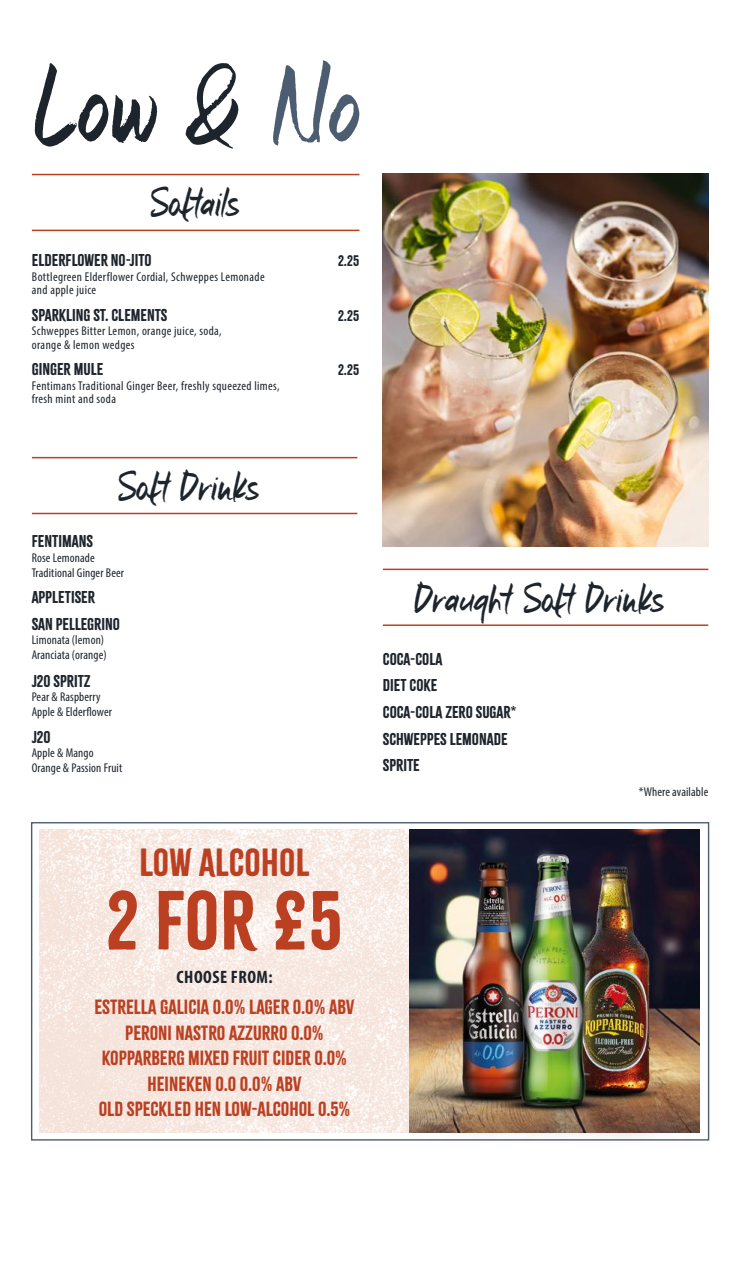
<style>
.page{position:relative;width:736px;height:1263px;background:#fff}
.page>*{position:absolute;margin:0;border:0;box-sizing:border-box;transform-origin:0 0}
.t1{font:115.5px "Marker Mark";color:#1d242c}
.t2{font:73.65px "Citrus Gothic Solid";color:#bb4022}
.t3{font:43.5px "Marker Mark";letter-spacing:-.01em;color:#1d242c}
.t4{font:34.35px "Citrus Gothic Solid";letter-spacing:.01em;color:#bb4022}
.t5{font:18px/25.5px "Citrus Gothic Solid";color:#bb4022;text-align:center}
.t6{font:700 condensed 18px "Myriad Pro";letter-spacing:.03em;color:#1d242c}
.t7{font:15px/26.7px "Citrus Gothic Solid";color:#1d242c}
.t8{font:13.5px "Citrus Gothic Solid";color:#1d242c}
.t9{font:condensed 12.75px/15px "Myriad Pro";letter-spacing:.025em;color:#1d242c}
.s1{color:#4d5d71}
</style>
<div class="page">
<img style="left:383px;top:174px;width:325px;height:373px">
<hr style="left:32px;top:230px;width:327px;height:1px;background:#bb4022">
<hr style="left:32px;top:174px;width:327px;height:1px;background:#bb4022">
<hr style="left:32px;top:513px;width:325px;height:1px;background:#bb4022">
<hr style="left:32px;top:457px;width:325px;height:1px;background:#bb4022">
<hr style="left:383px;top:624px;width:325px;height:2px;background:#bb4022">
<hr style="left:383px;top:569px;width:325px;height:1px;background:#bb4022">
<img style="left:40px;top:829px;width:330px;height:304px">
<svg style="left:370px;top:829px;width:39px;height:304px;fill:#f8eae4"></svg>
<img style="left:672px;top:1086px;width:29px;height:55px">
<img style="left:566px;top:822px;width:106px;height:319px">
<img style="left:401px;top:1090px;width:62px;height:51px">
<img style="left:463px;top:1132px;width:165px;height:9px">
<img style="left:409px;top:829px;width:290px;height:303px">
<h1 class="t1" style="left:32px;top:52px;width:333px">Low &amp; <span class="s1">No</span></h1>
<h3 class="t3" style="left:148px;top:182px;width:94px">Softails</h3>
<p class="t7" style="left:32px;top:247px;width:121px">ELDERFLOWER NO-JITO</p>
<p class="t9" style="left:32px;top:270px;width:234px;line-height:13.5px">Bottlegreen Elderflower Cordial, Schweppes Lemonade and apple juice</p>
<p class="t9" style="left:32px;top:324px;width:191px;line-height:13.5px">Schweppes Bitter Lemon, orange juice, soda, orange &amp; lemon wedges</p>
<p class="t9" style="left:32px;top:378px;width:249px;line-height:13.5px">Fentimans Traditional Ginger Beer, freshly squeezed limes, fresh mint and soda</p>
<p class="t7" style="left:32px;top:301px;width:137px">SPARKLING ST. CLEMENTS</p>
<p class="t7" style="left:32px;top:356px;width:73px">GINGER MULE</p>
<p class="t8" style="left:338px;top:252px;width:23px">2.25</p>
<p class="t8" style="left:338px;top:307px;width:23px">2.25</p>
<p class="t8" style="left:338px;top:361px;width:23px">2.25</p>
<p class="t7" style="left:32px;top:528px;width:63px">FENTIMANS</p>
<h3 class="t3" style="left:116px;top:466px;width:146px">Soft Drinks</h3>
<p class="t9" style="left:32px;top:550px;width:94px">Rose Lemonade<br>Traditional Ginger Beer</p>
<p class="t7" style="left:32px;top:584px;width:65px">APPLETISER</p>
<p class="t7" style="left:32px;top:610px;width:90px">SAN PELLEGRINO</p>
<p class="t9" style="left:32px;top:632px;width:76px">Limonata (lemon)<br>Aranciata (orange)</p>
<p class="t7" style="left:32px;top:667px;width:60px">J2O SPRITZ</p>
<p class="t9" style="left:32px;top:689px;width:82px">Pear &amp; Raspberry<br>Apple &amp; Elderflower</p>
<p class="t9" style="left:32px;top:745px;width:92px">Apple &amp; Mango<br>Orange &amp; Passion Fruit</p>
<p class="t7" style="left:32px;top:724px;width:20px">J2O</p>
<h3 class="t4" style="left:139px;top:840px;width:172px">LOW ALCOHOL</h3>
<h2 class="t2" style="left:107px;top:874px;width:237px">2 FOR £5</h2>
<h3 class="t6" style="left:177px;top:965px;width:97px">CHOOSE FROM:</h3>
<h3 class="t5" style="left:94px;top:994px;width:261px">ESTRELLA GALICIA 0.0% LAGER 0.0% ABV<br>PERONI NASTRO AZZURRO 0.0%<br>KOPPARBERG MIXED FRUIT CIDER 0.0%<br>HEINEKEN 0.0 0.0% ABV<br>OLD SPECKLED HEN LOW-ALCOHOL 0.5%</h3>
<h3 class="t3" style="left:413px;top:578px;width:254px">Draught Soft Drinks</h3>
<p class="t7" style="left:383px;top:645px;width:135px">COCA-COLA<br>DIET COKE<br>COCA-COLA ZERO SUGAR*<br>SCHWEPPES LEMONADE<br>SPRITE</p>
<p class="t9" style="left:639px;top:784px;width:71px">*Where available</p>
</div>
